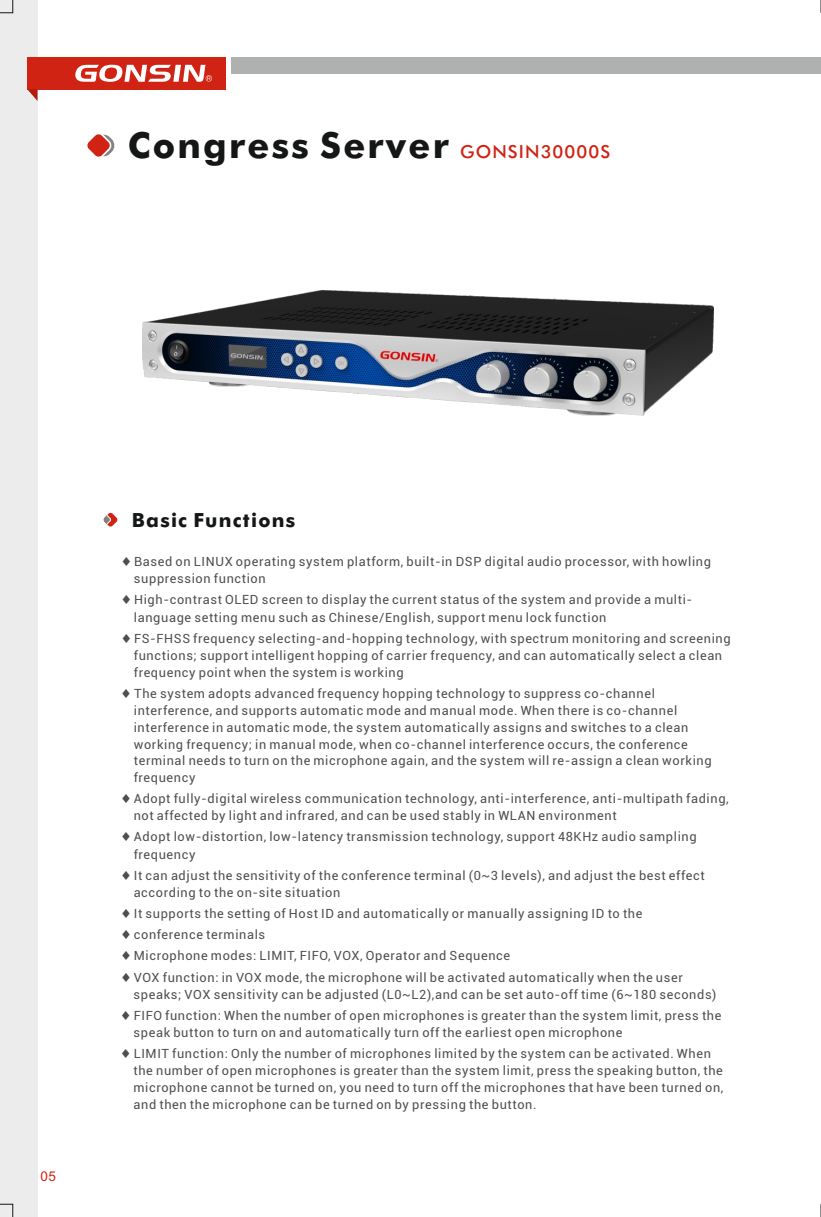
<style>
.page{position:relative;width:821px;height:1217px;background:#fff}
.page>*{position:absolute;margin:0;border:0;box-sizing:border-box;transform-origin:0 0}
.t1{font:700 36px "Futura BT";letter-spacing:.06em;color:#151616}
.t2{font:700 19.5px "Futura BT";letter-spacing:.065em;color:#151616}
.t3{font:13.5px "Arial";color:#d02314}
.t4{font:12.75px/17px "Roboto";letter-spacing:.05em;color:#4e4e4d}
.s1{font-weight:500;font-size:18px;color:#d02314}
.s2{font-family:"Arial Unicode MS"}
</style>
<div class="page">
<svg style="left:103px;top:512px;width:15px;height:14px"></svg>
<svg style="left:87px;top:134px;width:28px;height:23px"></svg>
<div style="left:0;top:0;width:38px;height:1216px;background:#ececec"></div>
<div style="left:27px;top:57px;width:199px;height:32px;background:#d02314"></div>
<svg style="left:75px;top:65px;width:137px;height:17px"></svg>
<svg style="left:27px;top:89px;width:11px;height:12px"></svg>
<img style="left:142px;top:290px;width:571px;height:125px">
<div style="left:231px;top:57px;width:590px;height:16px;background:#afb0b0"></div>
<svg style="left:0;top:0;width:14px;height:14px"></svg>
<svg style="left:820px;top:0;width:1px;height:13px"></svg>
<svg style="left:0;top:1203px;width:14px;height:13px"></svg>
<svg style="left:820px;top:1204px;width:1px;height:12px"></svg>
<h1 class="t1" style="left:128px;top:131px;width:484px">Congress Server <span class="s1">GONSIN30000S</span></h1>
<p class="t3" style="left:40px;top:1170px;width:17px">05</p>
<h2 class="t2" style="left:132px;top:512px;width:165px">Basic Functions</h2>
<p class="t4" style="left:134px;top:554px;width:578px;text-indent:-12px"><span class="s2">♦</span> Based on LINUX operating system platform, built-in DSP digital audio processor, with howling suppression function</p>
<p class="t4" style="left:134px;top:592px;width:560px;text-indent:-12px"><span class="s2">♦</span> High-contrast OLED screen to display the current status of the system and provide a multi&shy;language setting menu such as Chinese/English, support menu lock function</p>
<p class="t4" style="left:134px;top:630px;width:598px;text-indent:-12px"><span class="s2">♦</span> FS-FHSS frequency selecting-and-hopping technology, with spectrum monitoring and screening functions; support intelligent hopping of carrier frequency, and can automatically select a clean frequency point when the system is working</p>
<p class="t4" style="left:134px;top:685px;width:579px;text-indent:-12px"><span class="s2">♦</span> The system adopts advanced frequency hopping technology to suppress co-channel interference, and supports automatic mode and manual mode. When there is co-channel interference in automatic mode, the system automatically assigns and switches to a clean working frequency; in manual mode, when co-channel interference occurs, the conference terminal needs to turn on the microphone again, and the system will re-assign a clean working frequency</p>
<p class="t4" style="left:134px;top:791px;width:596px;text-indent:-12px"><span class="s2">♦</span> Adopt fully-digital wireless communication technology, anti-interference, anti-multipath fading, not affected by light and infrared, and can be used stably in WLAN environment</p>
<p class="t4" style="left:134px;top:829px;width:564px;text-indent:-12px"><span class="s2">♦</span> Adopt low-distortion, low-latency transmission technology, support 48KHz audio sampling frequency</p>
<p class="t4" style="left:134px;top:867px;width:572px;text-indent:-12px"><span class="s2">♦</span> It can adjust the sensitivity of the conference terminal (0~3 levels), and adjust the best effect according to the on-site situation</p>
<p class="t4" style="left:122px;top:903px;width:562px;line-height:21.3px"><span class="s2">♦</span> It supports the setting of Host ID and automatically or manually assigning ID to the<br><span class="s2">♦</span> conference terminals<br><span class="s2">♦</span> Microphone modes: LIMIT, FIFO, VOX, Operator and Sequence<br><span class="s2">♦</span> VOX function: in VOX mode, the microphone will be activated automatically when the user</p>
<p class="t4" style="left:122px;top:985px;width:601px;line-height:21px;text-align:center">speaks; VOX sensitivity can be adjusted (L0~L2),and can be set auto-off time (6~180 seconds)<br><span class="s2">♦</span> FIFO function: When the number of open microphones is greater than the system limit, press the</p>
<p class="t4" style="left:122px;top:1023px;width:591px;line-height:21px;text-indent:12px">speak button to turn on and automatically turn off the earliest open microphone<br><span class="s2">♦</span> LIMIT function: Only the number of microphones limited by the system can be activated. When</p>
<p class="t4" style="left:133px;top:1063px;width:591px;text-align:justify">the number of open microphones is greater than the system limit, press the speaking button, the microphone cannot be turned on, you need to turn off the microphones that have been turned on, and then the microphone can be turned on by pressing the button.</p>
</div>
